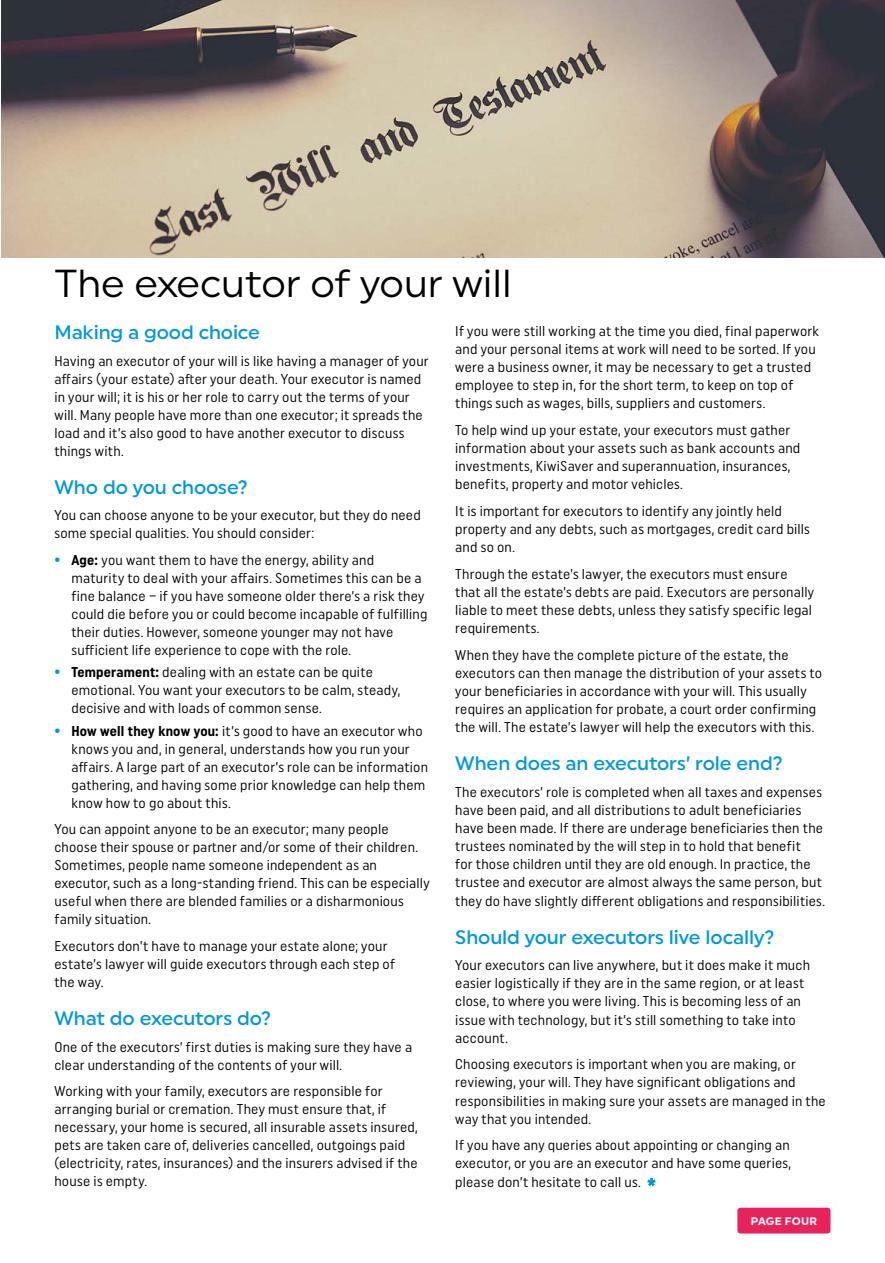
<style>
.page{position:relative;width:885px;height:1263px;background:#fff}
.page>*{position:absolute;margin:0;border:0;box-sizing:border-box;transform-origin:0 0}
.t1{font:39px "Uniform";color:#000}
.t2{font:500 19.5px "Uniform";letter-spacing:-.005em;color:#0098da}
.t3{font:14.25px/18.1px "Uniform Condensed";letter-spacing:.015em;color:#000}
.t4{font:700 10.95px "Uniform";letter-spacing:.015em;color:#fff}
.s1{font-family:"Uniform";font-weight:700;font-size:15px;color:#0098da}
.s2{font-weight:700}
</style>
<div class="page">
<div style="left:737px;top:1208px;width:93px;height:25px;background:#e6235a;border-radius:3px"></div>
<svg style="left:647px;top:1178px;width:8px;height:8px"></svg>
<img style="left:1px;top:0;width:883px;height:257px">
<h1 class="t1" style="left:54px;top:260px;width:458px">The executor of your will</h1>
<h2 class="t2" style="left:54px;top:320px;width:207px">Making a good choice</h2>
<p class="t3" style="left:54px;top:351px;width:376px">Having an executor of your will is like having a manager of your affairs (your estate) after your death. Your executor is named in your will; it is his or her role to carry out the terms of your will. Many people have more than one executor; it spreads the load and it’s also good to have another executor to discuss things with.</p>
<h2 class="t2" style="left:54px;top:475px;width:195px">Who do you choose?</h2>
<p class="t3" style="left:54px;top:506px;width:368px">You can choose anyone to be your executor, but they do need some special qualities. You should consider:</p>
<p class="t3" style="left:71px;top:550px;width:357px;text-indent:-17px"><span class="s1">•</span> <span class="s2">Age:</span> you want them to have the energy, ability and maturity to deal with your affairs. Sometimes this can be a fine balance – if you have someone older there’s a risk they could die before you or could become incapable of fulfilling their duties. However, someone younger may not have sufficient life experience to cope with the role.</p>
<p class="t3" style="left:71px;top:663px;width:330px;text-indent:-17px"><span class="s1">•</span> <span class="s2">Temperament:</span> dealing with an estate can be quite emotional. You want your executors to be calm, steady, decisive and with loads of common sense.</p>
<p class="t3" style="left:71px;top:721px;width:358px;text-indent:-17px"><span class="s1">•</span> <span class="s2">How well they know you:</span> it’s good to have an executor who knows you and, in general, understands how you run your affairs. A large part of an executor’s role can be information gathering, and having some prior knowledge can help them know how to go about this.</p>
<p class="t3" style="left:54px;top:820px;width:377px">You can appoint anyone to be an executor; many people choose their spouse or partner and/or some of their children.<br>Sometimes, people name someone independent as an executor, such as a long-standing friend. This can be especially useful when there are blended families or a disharmonious family situation.</p>
<p class="t3" style="left:54px;top:937px;width:342px">Executors don’t have to manage your estate alone; your estate’s lawyer will guide executors through each step of the way.</p>
<h2 class="t2" style="left:54px;top:1006px;width:218px">What do executors do?</h2>
<p class="t3" style="left:54px;top:1037px;width:359px">One of the executors’ first duties is making sure they have a clear understanding of the contents of your will.</p>
<p class="t3" style="left:54px;top:1082px;width:365px">Working with your family, executors are responsible for arranging burial or cremation. They must ensure that, if necessary, your home is secured, all insurable assets insured, pets are taken care of, deliveries cancelled, outgoings paid (electricity, rates, insurances) and the insurers advised if the house is empty.</p>
<p class="t3" style="left:455px;top:322px;width:365px">If you were still working at the time you died, final paperwork and your personal items at work will need to be sorted. If you were a business owner, it may be necessary to get a trusted employee to step in, for the short term, to keep on top of things such as wages, bills, suppliers and customers.</p>
<p class="t3" style="left:455px;top:421px;width:346px">To help wind up your estate, your executors must gather information about your assets such as bank accounts and investments, KiwiSaver and superannuation, insurances, benefits, property and motor vehicles.</p>
<p class="t3" style="left:455px;top:502px;width:356px">It is important for executors to identify any jointly held property and any debts, such as mortgages, credit card bills and so on.</p>
<p class="t3" style="left:455px;top:564px;width:360px">Through the estate’s lawyer, the executors must ensure that all the estate’s debts are paid. Executors are personally liable to meet these debts, unless they satisfy specific legal requirements.</p>
<p class="t3" style="left:455px;top:645px;width:368px">When they have the complete picture of the estate, the executors can then manage the distribution of your assets to your beneficiaries in accordance with your will. This usually requires an application for probate, a court order confirming the will. The estate’s lawyer will help the executors with this.</p>
<h2 class="t2" style="left:455px;top:752px;width:329px">When does an executors’ role end?</h2>
<p class="t3" style="left:455px;top:782px;width:371px">The executors’ role is completed when all taxes and expenses have been paid, and all distributions to adult beneficiaries have been made. If there are underage beneficiaries then the trustees nominated by the will step in to hold that benefit<br>for those children until they are old enough. In practice, the trustee and executor are almost always the same person, but they do have slightly different obligations and responsibilities.</p>
<h2 class="t2" style="left:455px;top:925px;width:321px">Should your executors live locally?</h2>
<p class="t3" style="left:455px;top:956px;width:356px">Your executors can live anywhere, but it does make it much easier logistically if they are in the same region, or at least close, to where you were living. This is becoming less of an issue with technology, but it’s still something to take into account.</p>
<p class="t3" style="left:455px;top:1055px;width:372px">Choosing executors is important when you are making, or reviewing, your will. They have significant obligations and responsibilities in making sure your assets are managed in the way that you intended.</p>
<p class="t3" style="left:455px;top:1136px;width:337px;text-align:justify">If you have any queries about appointing or changing an executor, or you are an executor and have some queries, please don’t hesitate to call us.</p>
<p class="t4" style="left:750px;top:1214px;width:68px">PAGE FOUR</p>
</div>
